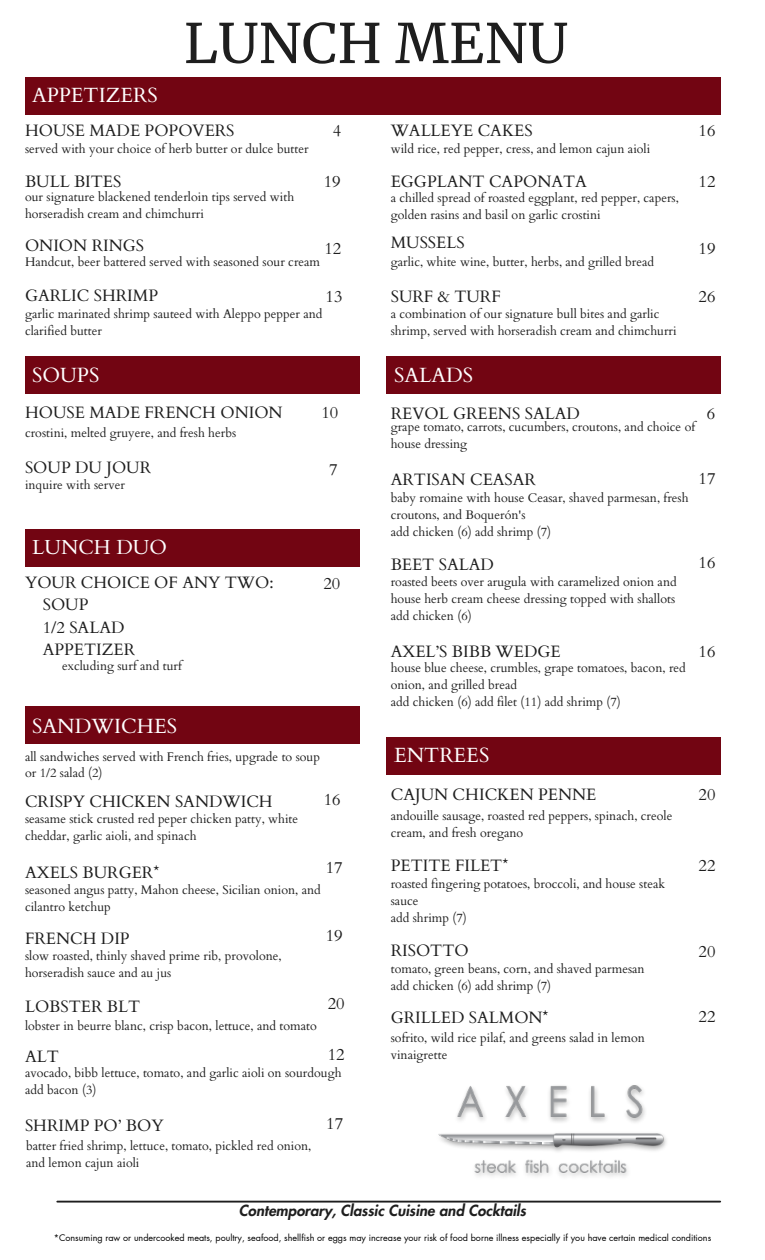
<style>
.page{position:relative;width:765px;height:1260px;background:#fff}
.page>*{position:absolute;margin:0;border:0;box-sizing:border-box;transform-origin:0 0}
.t1{font:54.38px "Merriweather";color:#1e1e1e}
.t2{font:20.5px "Cardo";color:#fff}
.t3{font:20.25px "Cardo";color:#fff}
.t4{font:16.5px/22.5px "Cardo";color:#1e1e1e}
.t5{font:italic 800 15px "Futura LT Pro";color:#1e1e1e}
.t6{font:12.5px/16.9px "Cardo";color:#1e1e1e}
.t7{font:9px "Futura LT Pro";color:#000}
</style>
<div class="page">
<hr style="left:57px;top:1201px;width:663px;height:2px;background:#1e1e1e">
<div style="left:386px;top:737px;width:334px;height:38px;background:#720512"></div>
<img style="left:438px;top:1085px;width:229px;height:92px">
<div style="left:25px;top:706px;width:334px;height:38px;background:#720512"></div>
<div style="left:25px;top:529px;width:334px;height:37px;background:#720512"></div>
<div style="left:25px;top:77px;width:695px;height:38px;background:#720512"></div>
<div style="left:25px;top:356px;width:334px;height:38px;background:#720512"></div>
<div style="left:386px;top:356px;width:334px;height:38px;background:#720512"></div>
<h2 class="t1" style="left:184px;top:10px;width:386px">LUNCH MENU</h2>
<h5 class="t2" style="left:32px;top:81px;width:127px">APPETIZERS</h5>
<h3 class="t4" style="left:25px;top:119px;width:211px">HOUSE MADE POPOVERS</h3>
<h5 class="t6" style="left:25px;top:140px;width:285px">served with your choice of herb butter or dulce butter</h5>
<p class="t4" style="left:333px;top:119px;width:10px">4</p>
<p class="t4" style="left:391px;top:119px;width:143px">WALLEYE CAKES</p>
<h5 class="t6" style="left:391px;top:140px;width:261px">wild rice, red pepper, cress, and lemon cajun aioli</h5>
<h3 class="t4" style="left:699px;top:119px;width:18px">16</h3>
<h3 class="t4" style="left:25px;top:171px;width:98px">BULL BITES</h3>
<p class="t6" style="left:25px;top:188px;width:271px">our signature blackened tenderloin tips served with horseradish cream and chimchurri</p>
<h5 class="t4" style="left:324px;top:171px;width:18px">19</h5>
<h3 class="t4" style="left:391px;top:171px;width:198px">EGGPLANT CAPONATA</h3>
<p class="t6" style="left:391px;top:189px;width:290px">a chilled spread of roasted eggplant, red pepper, capers, golden rasins and basil on garlic crostini</p>
<h5 class="t4" style="left:699px;top:171px;width:18px">12</h5>
<h3 class="t4" style="left:25px;top:235px;width:121px">ONION RINGS</h3>
<p class="t6" style="left:25px;top:253px;width:297px">Handcut, beer battered served with seasoned sour cream</p>
<h5 class="t4" style="left:325px;top:238px;width:18px">12</h5>
<h5 class="t4" style="left:391px;top:231px;width:75px">MUSSELS</h5>
<p class="t6" style="left:391px;top:253px;width:265px">garlic, white wine, butter, herbs, and grilled bread</p>
<h2 class="t4" style="left:699px;top:238px;width:18px">19</h2>
<h3 class="t4" style="left:25px;top:285px;width:135px">GARLIC SHRIMP</h3>
<h5 class="t6" style="left:25px;top:306px;width:299px">garlic marinated shrimp sauteed with Aleppo pepper and clarified butter</h5>
<p class="t4" style="left:326px;top:286px;width:18px">13</p>
<h2 class="t4" style="left:391px;top:286px;width:111px">SURF &amp; TURF</h2>
<h2 class="t6" style="left:391px;top:306px;width:287px">a combination of our signature bull bites and garlic shrimp, served with horseradish cream and chimchurri</h2>
<h3 class="t4" style="left:699px;top:286px;width:18px">26</h3>
<h3 class="t2" style="left:32px;top:361px;width:69px">SOUPS</h3>
<p class="t4" style="left:25px;top:401px;width:259px">HOUSE MADE FRENCH ONION</p>
<h5 class="t6" style="left:25px;top:425px;width:213px">crostini, melted gruyere, and fresh herbs</h5>
<h5 class="t4" style="left:25px;top:457px;width:128px">SOUP DU JOUR</h5>
<h3 class="t6" style="left:25px;top:477px;width:101px">inquire with server</h3>
<p class="t3" style="left:32px;top:534px;width:136px">LUNCH DUO</p>
<p class="t4" style="left:43px;top:571px;width:232px;text-indent:-18px">YOUR CHOICE OF ANY TWO:<br>SOUP<br>1/2 SALAD<br>APPETIZER</p>
<p class="t6" style="left:62px;top:658px;width:121px">excluding surf and turf</p>
<h3 class="t2" style="left:32px;top:712px;width:146px">SANDWICHES</h3>
<h2 class="t4" style="left:321px;top:401px;width:18px">10</h2>
<p class="t4" style="left:329px;top:459px;width:10px">7</p>
<h2 class="t4" style="left:323px;top:572px;width:18px">20</h2>
<p class="t6" style="left:25px;top:748px;width:297px">all sandwiches served with French fries, upgrade to soup or 1/2 salad (2)</p>
<h3 class="t4" style="left:25px;top:791px;width:249px">CRISPY CHICKEN SANDWICH</h3>
<p class="t6" style="left:25px;top:811px;width:275px">seasame stick crusted red peper chicken patty, white cheddar, garlic aioli, and spinach</p>
<h5 class="t4" style="left:324px;top:789px;width:18px">16</h5>
<h5 class="t4" style="left:326px;top:856px;width:18px">17</h5>
<h3 class="t4" style="left:25px;top:862px;width:136px">AXELS BURGER*</h3>
<p class="t6" style="left:25px;top:881px;width:297px">seasoned angus patty, Mahon cheese, Sicilian onion, and cilantro ketchup</p>
<h3 class="t4" style="left:25px;top:927px;width:106px">FRENCH DIP</h3>
<p class="t6" style="left:25px;top:947px;width:258px">slow roasted, thinly shaved prime rib, provolone, horseradish sauce and au jus</p>
<h3 class="t4" style="left:25px;top:996px;width:117px">LOBSTER BLT</h3>
<p class="t6" style="left:25px;top:1018px;width:293px">lobster in beurre blanc, crisp bacon, lettuce, and tomato</p>
<h5 class="t4" style="left:326px;top:924px;width:18px">19</h5>
<h5 class="t4" style="left:328px;top:993px;width:18px">20</h5>
<h5 class="t4" style="left:328px;top:1044px;width:18px">12</h5>
<h3 class="t4" style="left:25px;top:1046px;width:35px">ALT</h3>
<p class="t6" style="left:25px;top:1065px;width:318px">avocado, bibb lettuce, tomato, and garlic aioli on sourdough add bacon (3)</p>
<p class="t4" style="left:25px;top:1115px;width:140px">SHRIMP PO’ BOY</p>
<h3 class="t6" style="left:26px;top:1137px;width:287px">batter fried shrimp, lettuce, tomato, pickled red onion, and lemon cajun aioli</h3>
<h5 class="t4" style="left:326px;top:1113px;width:18px">17</h5>
<h5 class="t2" style="left:394px;top:361px;width:80px">SALADS</h5>
<h3 class="t4" style="left:391px;top:402px;width:191px">REVOL GREENS SALAD</h3>
<h3 class="t6" style="left:391px;top:419px;width:306px">grape tomato, carrots, cucumbers, croutons, and choice of house dressing</h3>
<p class="t4" style="left:707px;top:402px;width:10px">6</p>
<h3 class="t4" style="left:391px;top:468px;width:147px">ARTISAN CEASAR</h3>
<p class="t6" style="left:391px;top:490px;width:299px">baby romaine with house Ceasar, shaved parmesan, fresh croutons, and Boquerón's<br>add chicken (6) add shrimp (7)</p>
<h3 class="t4" style="left:391px;top:553px;width:105px">BEET SALAD</h3>
<p class="t6" style="left:391px;top:574px;width:288px">roasted beets over arugula with caramelized onion and house herb cream cheese dressing topped with shallots add chicken (6)</p>
<h5 class="t4" style="left:391px;top:640px;width:171px">AXEL’S BIBB WEDGE</h5>
<h5 class="t6" style="left:391px;top:660px;width:297px">house blue cheese, crumbles, grape tomatoes, bacon, red onion, and grilled bread<br>add chicken (6) add filet (11) add shrimp (7)</h5>
<h5 class="t4" style="left:699px;top:467px;width:18px">17</h5>
<h5 class="t4" style="left:699px;top:552px;width:18px">16</h5>
<h3 class="t4" style="left:699px;top:640px;width:18px">16</h3>
<h5 class="t2" style="left:394px;top:741px;width:97px">ENTREES</h5>
<h3 class="t4" style="left:391px;top:783px;width:207px">CAJUN CHICKEN PENNE</h3>
<p class="t6" style="left:391px;top:808px;width:283px">andouille sausage, roasted red peppers, spinach, creole cream, and fresh oregano</p>
<h3 class="t4" style="left:391px;top:855px;width:119px">PETITE FILET*</h3>
<p class="t6" style="left:391px;top:876px;width:276px">roasted fingering potatoes, broccoli, and house steak sauce<br>add shrimp (7)</p>
<h3 class="t4" style="left:391px;top:939px;width:80px">RISOTTO</h3>
<p class="t6" style="left:391px;top:961px;width:255px">tomato, green beans, corn, and shaved parmesan add chicken (6) add shrimp (7)</p>
<h3 class="t4" style="left:391px;top:1007px;width:159px">GRILLED SALMON*</h3>
<p class="t6" style="left:391px;top:1030px;width:256px">sofrito, wild rice pilaf, and greens salad in lemon vinaigrette</p>
<h5 class="t4" style="left:699px;top:783px;width:18px">20</h5>
<h5 class="t4" style="left:699px;top:855px;width:18px">22</h5>
<h5 class="t4" style="left:699px;top:941px;width:18px">20</h5>
<h5 class="t4" style="left:699px;top:1005px;width:18px">22</h5>
<p class="t5" style="left:239px;top:1204px;width:289px">Contemporary, Classic Cuisine and Cocktails</p>
<h4 class="t7" style="left:54px;top:1233px;width:659px">*Consuming raw or undercooked meats, poultry, seafood, shellfish or eggs may increase your risk of food borne illness especially if you have certain medical conditions</h4>
</div>
